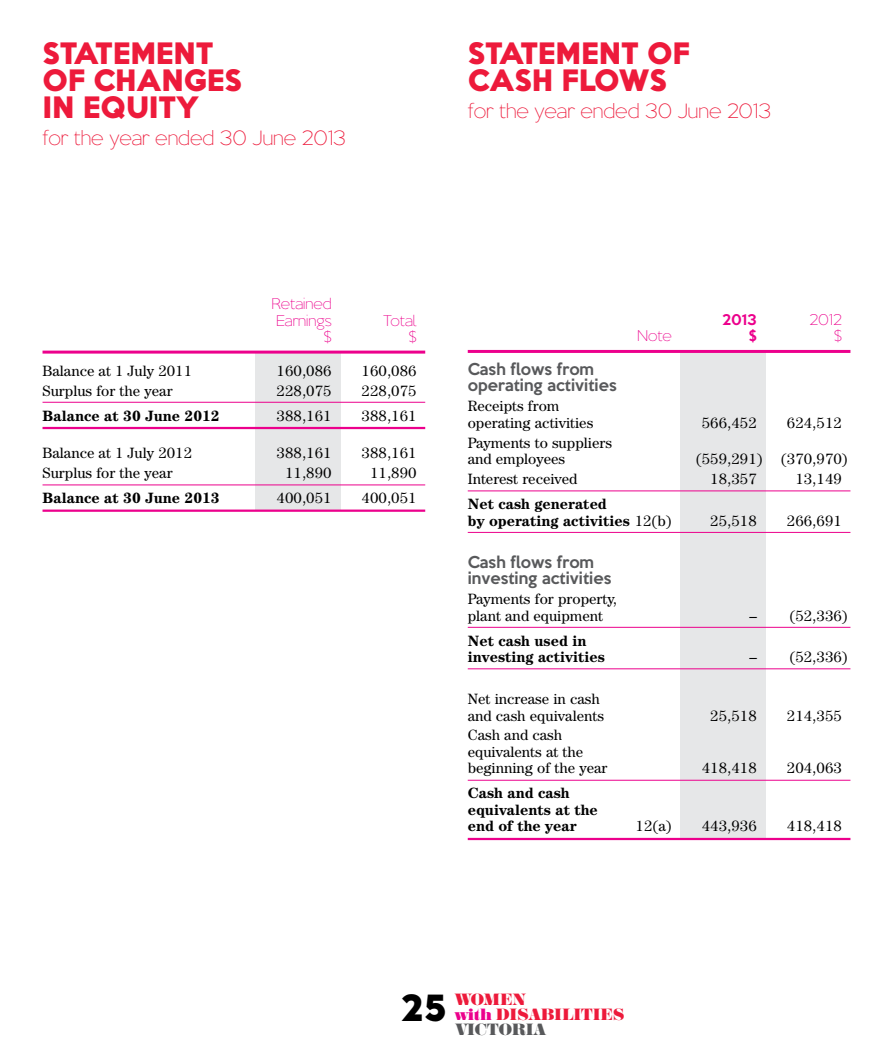
<style>
.page{position:relative;width:893px;height:1063px;background:#fff}
.page>*{position:absolute;margin:0;border:0;box-sizing:border-box;transform-origin:0 0}
.t1{font:800 33px "Keep Calm";color:#000}
.A_head{font:800 27px/27px "Keep Calm";color:#ed1a3b}
.A_head-2{font:300 18px "Keep Calm";color:#ed1a3b}
.fins_rule_below{font:15px/16.5px "Century IT Cby BT";color:#000}
.financials{font:15px/16.5px "Century IT Cby BT";color:#000}
.fins_heavy_rule_belo{font:700 15px/16.5px "Century IT Cby BT";color:#000}
.fins_rule_below-2{font:700 15px/16.5px "Century IT Cby BT";color:#000}
.fins_sub{font:500 15px/16.5px "Keep Calm";color:#58595b}
.fins_heavy_rule_belo-2{font:15px "Century IT Cby BT";color:#000}
.t2{font:15px/15px "Sahara Bodoni";color:#ed1a3b}
.financials-2{font:300 13.5px/16.5px "Keep Calm";color:#ec008c;text-align:center}
.financials-3{font:500 13.5px "Keep Calm";color:#ec008c}
.s1{font-weight:400}
.s2{color:#ec008c}
.s3{color:#58595b}
</style>
<div class="page">
<div style="left:255px;top:352px;width:85px;height:158px;background:#e6e7e8"></div>
<div style="left:680px;top:352px;width:85px;height:487px;background:#e6e7e8"></div>
<hr style="left:43px;top:351px;width:382px;height:3px;background:#ec008c">
<hr style="left:43px;top:402px;width:382px;height:1px;background:#ec008c">
<hr style="left:43px;top:427px;width:382px;height:2px;background:#ec008c">
<hr style="left:43px;top:485px;width:382px;height:1px;background:#ec008c">
<hr style="left:43px;top:510px;width:382px;height:2px;background:#ec008c">
<hr style="left:468px;top:350px;width:382px;height:3px;background:#ec008c">
<hr style="left:468px;top:491px;width:382px;height:1px;background:#ec008c">
<hr style="left:468px;top:532px;width:382px;height:1px;background:#ec008c">
<hr style="left:468px;top:627px;width:382px;height:1px;background:#ec008c">
<hr style="left:468px;top:668px;width:382px;height:1px;background:#ec008c">
<hr style="left:468px;top:780px;width:382px;height:1px;background:#ec008c">
<hr style="left:468px;top:838px;width:382px;height:2px;background:#ec008c">
<p class="A_head" style="left:43px;top:38px;width:201px">STATEMENT<br>OF CHANGES</p>
<p class="A_head" style="left:43px;top:92px;width:158px">IN EQUITY</p>
<p class="A_head-2" style="left:43px;top:122px;width:305px">for the year ended 30 June 2013</p>
<p class="A_head" style="left:468px;top:38px;width:223px">STATEMENT OF<br>CASH FLOWS</p>
<p class="A_head-2" style="left:468px;top:95px;width:305px">for the year ended 30 June 2013</p>
<p class="financials-2" style="left:272px;top:294px;width:62px">Retained<br>Earnings</p>
<p class="financials-2" style="left:383px;top:311px;width:35px">Total</p>
<p class="financials-2" style="left:324px;top:327px;width:9px">$</p>
<p class="financials-2" style="left:409px;top:327px;width:9px">$</p>
<p class="financials-3" style="left:722px;top:308px;width:36px">2013</p>
<p class="financials-2" style="left:809px;top:310px;width:34px">2012</p>
<p class="financials-2" style="left:637px;top:327px;width:36px">Note</p>
<p class="financials-3" style="left:749px;top:324px;width:10px">$</p>
<p class="financials-2" style="left:834px;top:327px;width:9px">$</p>
<p class="financials" style="left:43px;top:362px;width:151px">Balance at 1 July 2011</p>
<p class="financials" style="left:277px;top:362px;width:57px">160,086</p>
<p class="financials" style="left:362px;top:362px;width:57px">160,086</p>
<p class="fins_rule_below" style="left:43px;top:382px;width:132px">Surplus for the year</p>
<p class="fins_rule_below" style="left:277px;top:382px;width:57px">228,075</p>
<p class="fins_rule_below" style="left:362px;top:382px;width:57px">228,075</p>
<p class="fins_heavy_rule_belo" style="left:43px;top:407px;width:179px">Balance at 30 June 2012</p>
<p class="fins_heavy_rule_belo-2" style="left:277px;top:406px;width:57px">388,161</p>
<p class="fins_heavy_rule_belo-2" style="left:362px;top:406px;width:57px">388,161</p>
<p class="financials" style="left:43px;top:445px;width:151px">Balance at 1 July 2012</p>
<p class="financials" style="left:277px;top:445px;width:57px">388,161</p>
<p class="financials" style="left:362px;top:445px;width:57px">388,161</p>
<p class="fins_rule_below" style="left:43px;top:464px;width:132px">Surplus for the year</p>
<p class="fins_rule_below" style="left:285px;top:464px;width:48px">11,890</p>
<p class="fins_rule_below" style="left:370px;top:464px;width:48px">11,890</p>
<p class="fins_heavy_rule_belo" style="left:43px;top:489px;width:179px">Balance at 30 June 2013</p>
<p class="fins_heavy_rule_belo-2" style="left:277px;top:489px;width:57px">400,051</p>
<p class="fins_heavy_rule_belo-2" style="left:362px;top:489px;width:57px">400,051</p>
<p class="fins_sub" style="left:468px;top:360px;width:150px">Cash flows from operating activities</p>
<p class="financials" style="left:468px;top:398px;width:127px">Receipts from operating activities</p>
<p class="financials" style="left:468px;top:434px;width:146px">Payments to suppliers and employees</p>
<p class="financials" style="left:702px;top:414px;width:57px">566,452</p>
<p class="financials" style="left:787px;top:414px;width:57px">624,512</p>
<p class="financials" style="left:696px;top:451px;width:153px">(559,291) (370,970)</p>
<p class="fins_rule_below" style="left:468px;top:470px;width:111px">Interest received</p>
<p class="fins_rule_below" style="left:710px;top:470px;width:48px">18,357</p>
<p class="fins_rule_below" style="left:795px;top:470px;width:48px">13,149</p>
<p class="fins_rule_below-2" style="left:468px;top:495px;width:206px">Net cash generated<br>by operating activities <span class="s1">12(b)</span></p>
<p class="fins_rule_below" style="left:710px;top:512px;width:48px">25,518</p>
<p class="fins_rule_below" style="left:787px;top:512px;width:57px">266,691</p>
<p class="fins_sub" style="left:468px;top:552px;width:145px">Cash flows from investing activities</p>
<p class="fins_rule_below" style="left:468px;top:590px;width:151px">Payments for property, plant and equipment</p>
<p class="fins_rule_below" style="left:749px;top:607px;width:100px">– (52,336)</p>
<p class="fins_rule_below-2" style="left:468px;top:632px;width:139px">Net cash used in investing activities</p>
<p class="fins_rule_below" style="left:749px;top:648px;width:100px">– (52,336)</p>
<p class="financials" style="left:468px;top:690px;width:138px">Net increase in cash and cash equivalents</p>
<p class="financials" style="left:710px;top:707px;width:48px">25,518</p>
<p class="financials" style="left:787px;top:707px;width:57px">214,355</p>
<p class="fins_rule_below" style="left:468px;top:727px;width:141px">Cash and cash equivalents at the beginning of the year</p>
<p class="fins_rule_below" style="left:702px;top:760px;width:57px">418,418</p>
<p class="fins_rule_below" style="left:787px;top:760px;width:57px">204,063</p>
<p class="fins_heavy_rule_belo" style="left:468px;top:785px;width:132px">Cash and cash equivalents at the end of the year</p>
<p class="fins_heavy_rule_belo-2" style="left:636px;top:817px;width:38px">12(a)</p>
<p class="fins_heavy_rule_belo-2" style="left:702px;top:817px;width:57px">443,936</p>
<p class="fins_heavy_rule_belo-2" style="left:787px;top:817px;width:57px">418,418</p>
<h1 class="t1" style="left:401px;top:979px;width:47px">25</h1>
<p class="t2" style="left:455px;top:992px;width:171px">WOMEN<br><span class="s2">with</span> DISABILITIES<br><span class="s3">VICTORIA</span></p>
</div>
